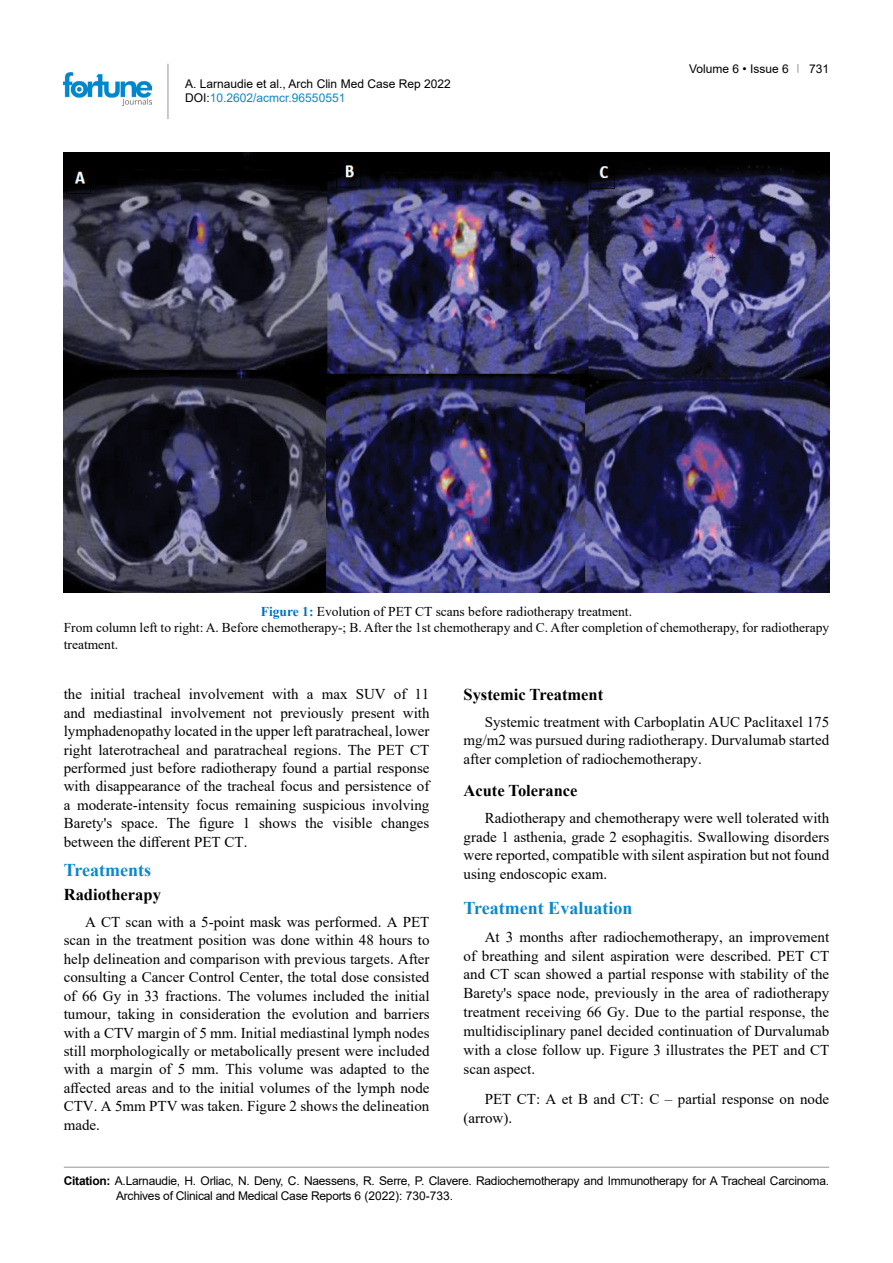
<style>
.page{position:relative;width:893px;height:1263px;background:#fff}
.page>*{position:absolute;margin:0;border:0;box-sizing:border-box;transform-origin:0 0}
.t1{font:700 18px "Times New Roman";color:#0a88ca}
.t2{font:700 16.5px "Times New Roman";color:#000}
.t3{font:15px/18.5px "Times New Roman";color:#000;text-align:justify}
.t4{font:13.5px/16.5px "Times New Roman";color:#000}
.t5{font:12px/15px "Arial";letter-spacing:-.02em;color:#000}
.t6{font:12px/14.4px "Arial";color:#000}
.s1{color:#0a88ca}
.s2{font-weight:700;color:#0070c0}
.s3{font-weight:700}
</style>
<div class="page">
<hr style="left:168px;top:64px;width:1px;height:55px;background:#939598">
<img style="left:64px;top:72px;width:88px;height:33px">
<hr style="left:64px;top:1167px;width:765px;height:1px;background:#939598">
<img style="left:64px;top:152px;width:765px;height:441px">
<p class="t6" style="left:185px;top:76px;width:267px">A. Larnaudie et al., Arch Clin Med Case Rep 2022<br>DOI:<span class="s1">10.2602/acmcr.96550551</span></p>
<p class="t6" style="left:689px;top:61px;width:101px">Volume 6 • Issue 6</p>
<p class="t5" style="left:809px;top:61px;width:22px">731</p>
<p class="t4" style="left:64px;top:602px;width:767px;text-indent:197px"><span class="s2">Figure 1:</span> Evolution of PET CT scans before radiotherapy treatment.<br>From column left to right: A. Before chemotherapy-; B. After the 1st chemotherapy and C. After completion of chemotherapy, for radiotherapy treatment.</p>
<p class="t3" style="left:64px;top:684px;width:367px">the initial tracheal involvement with a max SUV of 11 and mediastinal involvement not previously present with lymphadenopathy located in the upper left paratracheal, lower right laterotracheal and paratracheal regions. The PET CT performed just before radiotherapy found a partial response with disappearance of the tracheal focus and persistence of a moderate-intensity focus remaining suspicious involving Barety's space. The figure 1 shows the visible changes between the different PET CT.</p>
<p class="t1" style="left:64px;top:857px;width:89px">Treatments</p>
<p class="t2" style="left:64px;top:882px;width:99px">Radiotherapy</p>
<p class="t3" style="left:64px;top:912px;width:367px;text-indent:21px">A CT scan with a 5-point mask was performed. A PET scan in the treatment position was done within 48 hours to help delineation and comparison with previous targets. After consulting a Cancer Control Center, the total dose consisted of 66 Gy in 33 fractions. The volumes included the initial tumour, taking in consideration the evolution and barriers with a CTV margin of 5 mm. Initial mediastinal lymph nodes still morphologically or metabolically present were included with a margin of 5 mm. This volume was adapted to the affected areas and to the initial volumes of the lymph node CTV. A 5mm PTV was taken. Figure 2 shows the delineation made.</p>
<p class="t2" style="left:463px;top:682px;width:141px">Systemic Treatment</p>
<p class="t3" style="left:463px;top:712px;width:367px;text-indent:21px">Systemic treatment with Carboplatin AUC Paclitaxel 175 mg/m2 was pursued during radiotherapy. Durvalumab started after completion of radiochemotherapy.</p>
<p class="t2" style="left:463px;top:779px;width:116px">Acute Tolerance</p>
<p class="t3" style="left:463px;top:808px;width:367px;text-indent:21px">Radiotherapy and chemotherapy were well tolerated with grade 1 asthenia, grade 2 esophagitis. Swallowing disorders were reported, compatible with silent aspiration but not found using endoscopic exam.</p>
<p class="t1" style="left:463px;top:895px;width:170px">Treatment Evaluation</p>
<p class="t3" style="left:463px;top:927px;width:367px;line-height:18.9px;text-indent:21px">At 3 months after radiochemotherapy, an improvement of breathing and silent aspiration were described. PET CT and CT scan showed a partial response with stability of the Barety's space node, previously in the area of radiotherapy treatment receiving 66 Gy. Due to the partial response, the multidisciplinary panel decided continuation of Durvalumab with a close follow up. Figure 3 illustrates the PET and CT scan aspect.</p>
<p class="t3" style="left:463px;top:1089px;width:367px;text-indent:21px">PET CT: A et B and CT: C – partial response on node (arrow).</p>
<p class="t5" style="left:116px;top:1173px;width:715px;text-indent:-52px"><span class="s3">Citation:</span> A.Larnaudie, H. Orliac, N. Deny, C. Naessens, R. Serre, P. Clavere. Radiochemotherapy and Immunotherapy for A Tracheal Carcinoma.<br>Archives of Clinical and Medical Case Reports 6 (2022): 730-733.</p>
</div>
